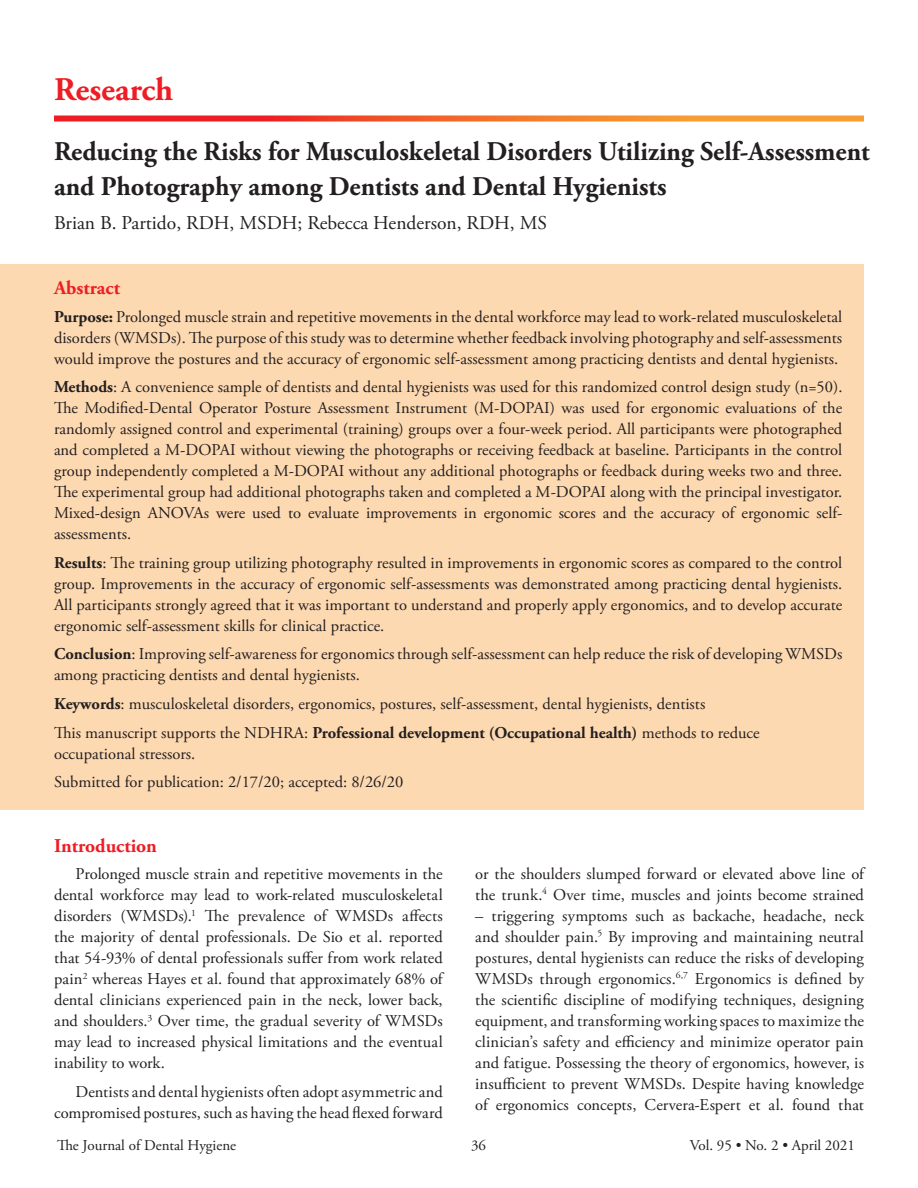
<style>
.page{position:relative;width:918px;height:1188px;background:#fff}
.page>*{position:absolute;margin:0;border:0;box-sizing:border-box;transform-origin:0 0}
.t1{font:700 33px "Adobe Garamond Pro";color:#ee1d23}
.ADHA_Healine{font:700 27px/34.5px "Adobe Garamond Pro";color:#231f20}
.Authors{font:19.5px "Adobe Garamond Pro";color:#231f20}
.ADHA_Subhead{font:700 19.5px "Adobe Garamond Pro";color:#ee1d23}
.Abstract_Body_copy{font:16.5px/21px "Adobe Garamond Pro";color:#231f20;text-align:justify}
.body_copy_dd{font:16.5px/21px "Adobe Garamond Pro";letter-spacing:.005em;color:#231f20;text-align:justify}
.t2{font:15px "Adobe Garamond Pro";color:#231f20}
.s1{font-weight:700}
</style>
<div class="page">
<div style="left:0;top:264px;width:864px;height:546px;background:#fdd9b1"></div>
<svg style="left:54px;top:116px;width:810px;height:6px;background:#f36d3b"></svg>
<p class="t1" style="left:54px;top:70px;width:121px">Research</p>
<p class="ADHA_Healine" style="left:54px;top:135px;width:817px">Reducing the Risks for Musculoskeletal Disorders Utilizing Self-Assessment and Photography among Dentists and Dental Hygienists</p>
<p class="Authors" style="left:54px;top:211px;width:495px">Brian B. Partido, RDH, MSDH; Rebecca Henderson, RDH, MS</p>
<p class="ADHA_Subhead" style="left:54px;top:277px;width:67px">Abstract</p>
<p class="Abstract_Body_copy" style="left:54px;top:307px;width:790px"><span class="s1">Purpose:</span> Prolonged muscle strain and repetitive movements in the dental workforce may lead to work-related musculoskeletal disorders (WMSDs). The purpose of this study was to determine whether feedback involving photography and self-assessments would improve the postures and the accuracy of ergonomic self-assessment among practicing dentists and dental hygienists.</p>
<p class="Abstract_Body_copy" style="left:54px;top:377px;width:790px"><span class="s1">Methods</span>: A convenience sample of dentists and dental hygienists was used for this randomized control design study (n=50).<br>The Modified-Dental Operator Posture Assessment Instrument (M-DOPAI) was used for ergonomic evaluations of the randomly assigned control and experimental (training) groups over a four-week period. All participants were photographed and completed a M-DOPAI without viewing the photographs or receiving feedback at baseline. Participants in the control group independently completed a M-DOPAI without any additional photographs or feedback during weeks two and three.<br>The experimental group had additional photographs taken and completed a M-DOPAI along with the principal investigator.<br>Mixed-design ANOVAs were used to evaluate improvements in ergonomic scores and the accuracy of ergonomic self&shy;assessments.</p>
<p class="Abstract_Body_copy" style="left:54px;top:553px;width:790px"><span class="s1">Results</span>: The training group utilizing photography resulted in improvements in ergonomic scores as compared to the control group. Improvements in the accuracy of ergonomic self-assessments was demonstrated among practicing dental hygienists.<br>All participants strongly agreed that it was important to understand and properly apply ergonomics, and to develop accurate ergonomic self-assessment skills for clinical practice.</p>
<p class="Abstract_Body_copy" style="left:54px;top:644px;width:790px"><span class="s1">Conclusion</span>: Improving self-awareness for ergonomics through self-assessment can help reduce the risk of developing WMSDs among practicing dentists and dental hygienists.</p>
<p class="Abstract_Body_copy" style="left:54px;top:694px;width:653px"><span class="s1">Keywords</span>: musculoskeletal disorders, ergonomics, postures, self-assessment, dental hygienists, dentists</p>
<p class="Abstract_Body_copy" style="left:54px;top:722px;width:707px">This manuscript supports the NDHRA: <span class="s1">Professional development (Occupational health)</span> methods to reduce occupational stressors.</p>
<p class="Abstract_Body_copy" style="left:54px;top:772px;width:351px">Submitted for publication: 2/17/20; accepted: 8/26/20</p>
<p class="ADHA_Subhead" style="left:54px;top:834px;width:105px">Introduction</p>
<p class="body_copy_dd" style="left:54px;top:864px;width:390px;text-indent:22px">Prolonged muscle strain and repetitive movements in the dental workforce may lead to work-related musculoskeletal disorders (WMSDs).<sup>1</sup> The prevalence of WMSDs affects the majority of dental professionals. De Sio et al. reported that 54-93% of dental professionals suffer from work related pain<sup>2</sup> whereas Hayes et al. found that approximately 68% of dental clinicians experienced pain in the neck, lower back, and shoulders.<sup>3</sup> Over time, the gradual severity of WMSDs may lead to increased physical limitations and the eventual inability to work.</p>
<p class="body_copy_dd" style="left:54px;top:1081px;width:390px;text-align:right">Dentists and dental hygienists often adopt asymmetric and compromised postures, such as having the head flexed forward</p>
<p class="body_copy_dd" style="left:475px;top:864px;width:390px">or the shoulders slumped forward or elevated above line of the trunk.<sup>4</sup> Over time, muscles and joints become strained</p>
<p class="body_copy_dd" style="left:475px;top:906px;width:390px">– triggering symptoms such as backache, headache, neck and shoulder pain.<sup>5</sup> By improving and maintaining neutral postures, dental hygienists can reduce the risks of developing WMSDs through ergonomics.<sup>6,7</sup> Ergonomics is defined by the scientific discipline of modifying techniques, designing equipment, and transforming working spaces to maximize the clinician’s safety and efficiency and minimize operator pain and fatigue. Possessing the theory of ergonomics, however, is insufficient to prevent WMSDs. Despite having knowledge of ergonomics concepts, Cervera‐Espert et al. found that</p>
<p class="t2" style="left:57px;top:1137px;width:181px">The Journal of Dental Hygiene</p>
<p class="t2" style="left:471px;top:1137px;width:16px">36</p>
<p class="t2" style="left:690px;top:1137px;width:167px">Vol. 95 • No. 2 • April 2021</p>
</div>
